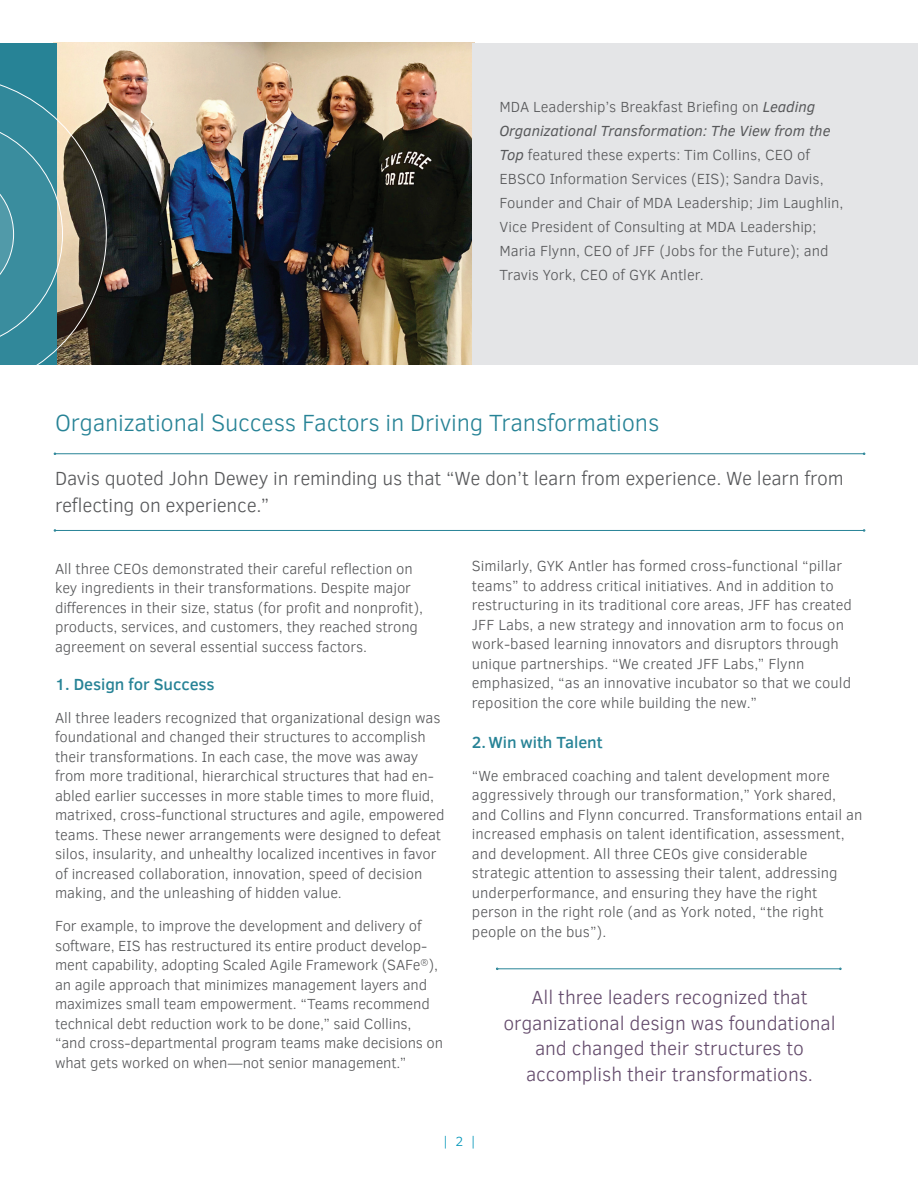
<style>
.page{position:relative;width:918px;height:1188px;background:#fff}
.page>*{position:absolute;margin:0;border:0;box-sizing:border-box;transform-origin:0 0}
.t1{font:300 24px "Clear Sans";letter-spacing:-.01em;color:#278396}
.t2{font:300 19.5px/25.5px "Clear Sans";letter-spacing:-.005em;color:#644b6c;text-align:center}
.t3{font:300 19.5px/27px "Clear Sans";letter-spacing:-.01em;color:#57585a}
.t4{font:500 16.5px "Clear Sans";letter-spacing:-.005em;color:#278396}
.t5{font:300 15px/19.5px "Clear Sans";letter-spacing:-.005em;color:#57585a}
.t6{font:300 13.5px "Clear Sans";color:#0095b8}
.s1{font-weight:400;font-style:italic}
</style>
<div class="page">
<img style="left:57px;top:43px;width:415px;height:321px">
<div style="left:472px;top:43px;width:446px;height:321px;background:#e4e5e7"></div>
<div style="left:0;top:43px;width:57px;height:321px;background:#278396"></div>
<svg style="left:0;top:76px;width:106px;height:288px"></svg>
<hr style="left:56px;top:454px;width:807px;height:1px;background:#278396">
<hr style="left:56px;top:530px;width:807px;height:1px;background:#278396">
<hr style="left:498px;top:969px;width:342px;height:1px;background:#278396">
<p class="t5" style="left:500px;top:95px;width:345px;line-height:24px">MDA Leadership’s Breakfast Briefing on <span class="s1">Leading Organizational Transformation: The View from the Top</span> featured these experts: Tim Collins, CEO of EBSCO Information Services (EIS); Sandra Davis, Founder and Chair of MDA Leadership; Jim Laughlin, Vice President of Consulting at MDA Leadership; Maria Flynn, CEO of JFF (Jobs for the Future); and Travis York, CEO of GYK Antler.</p>
<h1 class="t1" style="left:55px;top:407px;width:606px">Organizational Success Factors in Driving Transformations</h1>
<h2 class="t3" style="left:55px;top:465px;width:790px">Davis quoted John Dewey in reminding us that “We don’t learn from experience. We learn from reflecting on experience.”</h2>
<p class="t5" style="left:55px;top:559px;width:370px">All three CEOs demonstrated their careful reflection on key ingredients in their transformations. Despite major differences in their size, status (for profit and nonprofit), products, services, and customers, they reached strong agreement on several essential success factors.</p>
<p class="t4" style="left:55px;top:673px;width:161px">1. Design for Success</p>
<p class="t5" style="left:55px;top:708px;width:391px">All three leaders recognized that organizational design was foundational and changed their structures to accomplish their transformations. In each case, the move was away from more traditional, hierarchical structures that had en&shy;abled earlier successes in more stable times to more fluid, matrixed, cross-functional structures and agile, empowered teams. These newer arrangements were designed to defeat silos, insularity, and unhealthy localized incentives in favor of increased collaboration, innovation, speed of decision making, and the unleashing of hidden value.</p>
<p class="t5" style="left:55px;top:916px;width:390px">For example, to improve the development and delivery of software, EIS has restructured its entire product develop&shy;ment capability, adopting Scaled Agile Framework (SAFe<sup>®</sup>), an agile approach that minimizes management layers and maximizes small team empowerment. “Teams recommend technical debt reduction work to be done,” said Collins, “and cross-departmental program teams make decisions on what gets worked on when—not senior management.”</p>
<p class="t5" style="left:472px;top:556px;width:381px">Similarly, GYK Antler has formed cross-functional “pillar teams” to address critical initiatives. And in addition to restructuring in its traditional core areas, JFF has created JFF Labs, a new strategy and innovation arm to focus on work-based learning innovators and disruptors through unique partnerships. “We created JFF Labs,” Flynn emphasized, “as an innovative incubator so that we could reposition the core while building the new.”</p>
<p class="t4" style="left:472px;top:730px;width:132px">2.Win with Talent</p>
<p class="t5" style="left:472px;top:766px;width:392px">“We embraced coaching and talent development more aggressively through our transformation,” York shared, and Collins and Flynn concurred. Transformations entail an increased emphasis on talent identification, assessment, and development. All three CEOs give considerable strategic attention to assessing their talent, addressing underperformance, and ensuring they have the right person in the right role (and as York noted, “the right people on the bus”).</p>
<h2 class="t2" style="left:504px;top:985px;width:334px">All three leaders recognized that organizational design was foundational and changed their structures to accomplish their transformations.</h2>
<p class="t6" style="left:443px;top:1132px;width:35px">| 2 |</p>
</div>
